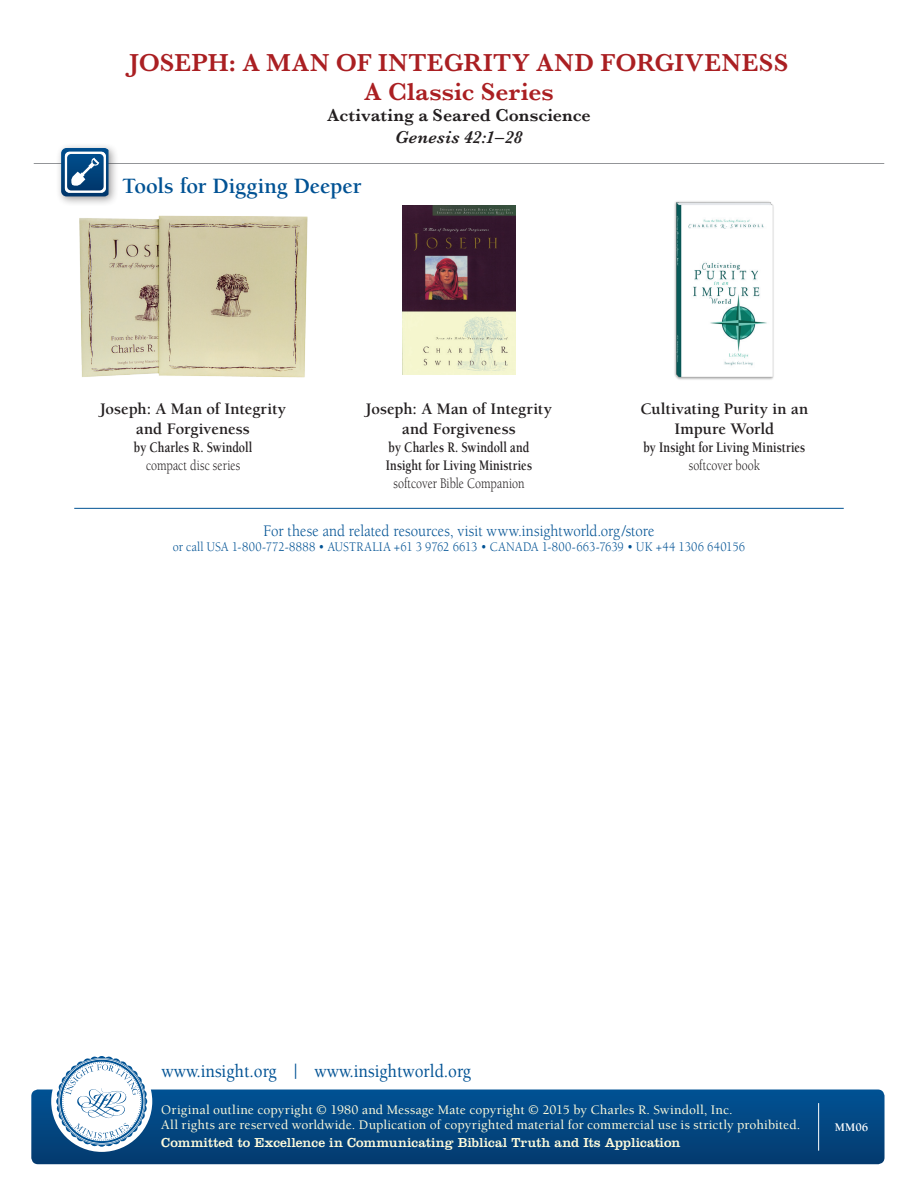
<style>
.page{position:relative;width:918px;height:1188px;background:#fff}
.page>*{position:absolute;margin:0;border:0;box-sizing:border-box;transform-origin:0 0}
.t1{font:600 25.5px/28.5px "Baskerville";letter-spacing:.01em;color:#aa1f22;text-align:center}
.t2{font:700 22.5px "Berkeley";letter-spacing:-.005em;color:#005294}
.t3{font:500 18.9px "Berkeley";color:#005294;scale:.9 1}
.t4{font:600 18px "Baskerville";letter-spacing:.005em;color:#231f20}
.t5{font:italic 600 18px "Baskerville";letter-spacing:.015em;color:#231f20}
.t6{font:700 16.5px/19.5px "Berkeley";letter-spacing:-.005em;color:#231f20;text-align:center}
.t7{font:16.5px "Berkeley";letter-spacing:.005em;color:#005294;scale:.9 1}
.t8{font:700 15px/18px "Berkeley";letter-spacing:.005em;color:#231f20;scale:.8 1}
.t9{font:15px "Berkeley";color:#231f20;scale:.8 1}
.t10{font:500 13.5px/15px "Berkeley";letter-spacing:.01em;color:#fffcdc}
.t11{font:13.5px "Berkeley";letter-spacing:.015em;color:#005294;scale:.9 1}
.t12{font:13.5px "Clarendon";letter-spacing:.005em;color:#fffcdc}
.t13{font:700 12px "Berkeley";color:#fff}
</style>
<div class="page">
<div style="left:31px;top:1090px;width:854px;height:74px;background:linear-gradient(to bottom,#015294,#043b6f);border-radius:7px"></div>
<div style="left:51px;top:1051px;width:101px;height:101px;background:#fff;border-radius:50%"></div>
<svg style="left:56px;top:1056px;width:91px;height:91px"></svg>
<hr style="left:818px;top:1103px;width:1px;height:48px;background:#fff">
<hr style="left:34px;top:163px;width:850px;height:1px;background:#939598">
<img style="left:79px;top:215px;width:229px;height:163px">
<hr style="left:74px;top:508px;width:770px;height:1px;background:#005294">
<img style="left:674px;top:201px;width:100px;height:179px">
<img style="left:402px;top:205px;width:114px;height:170px">
<div style="left:56px;top:143px;width:63px;height:64px;background:#231f20;opacity:.45"></div>
<svg style="left:61px;top:148px;width:48px;height:48px"></svg>
<h1 class="t1" style="left:130px;top:48px;width:660px">JOSEPH: A MAN OF INTEGRITY AND FORGIVENESS<br>A Classic Series</h1>
<h3 class="t4" style="left:327px;top:103px;width:265px">Activating a Seared Conscience</h3>
<h3 class="t5" style="left:395px;top:125px;width:129px">Genesis 42:1–28</h3>
<h2 class="t2" style="left:122px;top:174px;width:241px">Tools for Digging Deeper</h2>
<p class="t6" style="left:100px;top:400px;width:188px">Joseph: A Man of Integrity and Forgiveness</p>
<p class="t8" style="left:134px;top:438px;width:150px">by Charles R. Swindoll</p>
<p class="t9" style="left:146px;top:457px;width:119px">compact disc series</p>
<p class="t6" style="left:366px;top:400px;width:188px">Joseph: A Man of Integrity and Forgiveness</p>
<p class="t8" style="left:386px;top:438px;width:184px">by Charles R. Swindoll and<br>Insight for Living Ministries</p>
<p class="t9" style="left:394px;top:475px;width:165px">softcover Bible Companion</p>
<p class="t6" style="left:641px;top:400px;width:169px">Cultivating Purity in an<br>Impure World</p>
<p class="t8" style="left:643px;top:438px;width:204px">by Insight for Living Ministries</p>
<p class="t9" style="left:689px;top:457px;width:90px">softcover book</p>
<p class="t7" style="left:264px;top:522px;width:436px">For these and related resources, visit www.insightworld.org/store</p>
<p class="t11" style="left:173px;top:539px;width:637px">or call USA 1-800-772-8888 • AUSTRALIA +61 3 9762 6613 • CANADA 1-800-663-7639 • UK +44 1306 640156</p>
<h3 class="t3" style="left:162px;top:1061px;width:345px">www.insight.org | www.insightworld.org</h3>
<p class="t10" style="left:161px;top:1103px;width:641px">Original outline copyright © 1980 and Message Mate copyright © 2015 by Charles R. Swindoll, Inc.<br>All rights are reserved worldwide. Duplication of copyrighted material for commercial use is strictly prohibited.</p>
<p class="t12" style="left:161px;top:1135px;width:521px">Committed to Excellence in Communicating Biblical Truth and Its Application</p>
<p class="t13" style="left:835px;top:1121px;width:35px">MM06</p>
</div>
